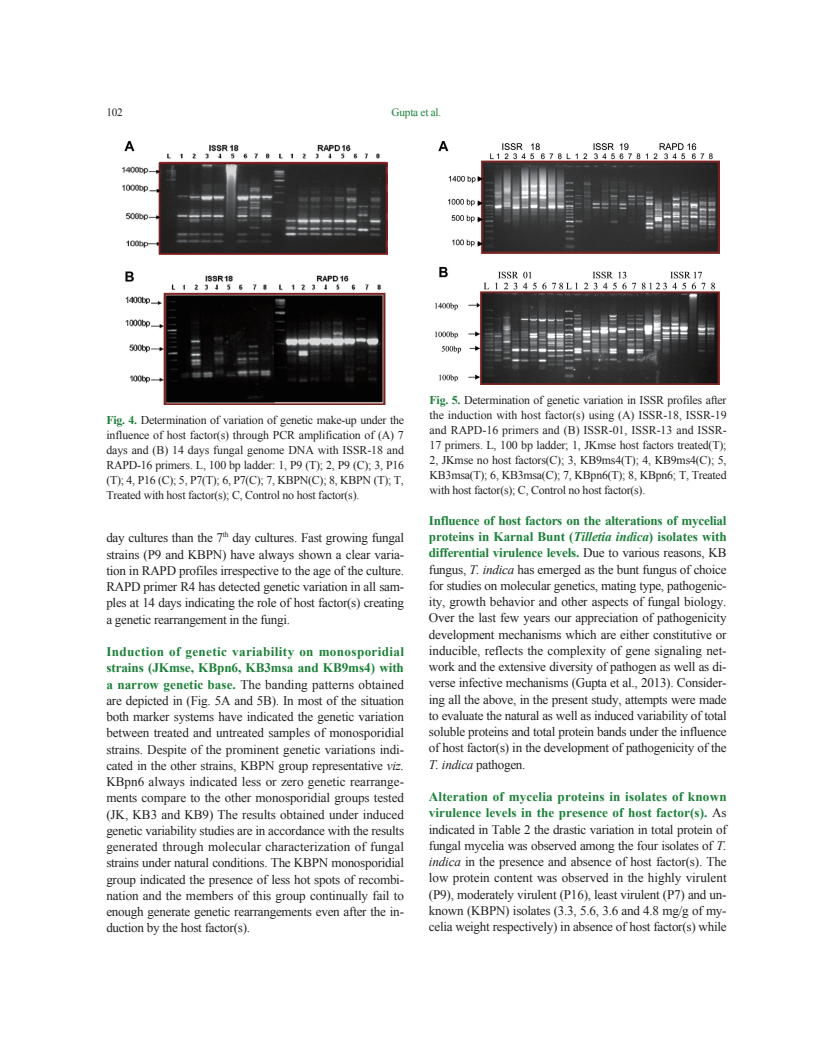
<style>
.page{position:relative;width:833px;height:1063px;background:#fff}
.page>*{position:absolute;margin:0;border:0;box-sizing:border-box;transform-origin:0 0}
.본문-1{font:13.12px/16.2px "Times New Roman";letter-spacing:-.02em;color:#231f20;text-align:justify}
.본문{font:13.12px/16.2px "Times New Roman";letter-spacing:-.02em;color:#231f20;text-align:justify}
.그림표설명{font:11.88px/15px "Times New Roman";letter-spacing:-.02em;color:#231f20;text-align:justify}
.t1{font:11.25px "Times New Roman";letter-spacing:-.02em;color:#1c8039}
.t2{font:11.25px "Times New Roman";color:#231f20}
.s1{font-weight:700;color:#1c8039}
.s2{font-style:italic}
.s3{font-weight:700;font-style:italic;color:#1c8039}
</style>
<div class="page">
<img style="left:122px;top:142px;width:266px;height:262px">
<img style="left:436px;top:142px;width:283px;height:242px">
<p class="t2" style="left:106px;top:104px;width:18px">102</p>
<p class="t1" style="left:391px;top:104px;width:51px">Gupta et al.</p>
<p class="그림표설명" style="left:106px;top:413px;width:299px"><span class="s1">Fig. 4.</span> Determination of variation of genetic make-up under the influence of host factor(s) through PCR amplification of (A) 7 days and (B) 14 days fungal genome DNA with ISSR-18 and RAPD-16 primers. L, 100 bp ladder: 1, P9 (T); 2, P9 (C); 3, P16 (T); 4, P16 (C); 5, P7(T); 6, P7(C); 7, KBPN(C); 8, KBPN (T); T, Treated with host factor(s); C, Control no host factor(s).</p>
<p class="본문" style="left:106px;top:530px;width:299px">day cultures than the 7<sup>th</sup> day cultures. Fast growing fungal strains (P9 and KBPN) have always shown a clear varia&shy;tion in RAPD profiles irrespective to the age of the culture.<br>RAPD primer R4 has detected genetic variation in all sam&shy;ples at 14 days indicating the role of host factor(s) creating a genetic rearrangement in the fungi.</p>
<p class="본문-1" style="left:106px;top:643px;width:299px"><span class="s1">Induction of genetic variability on monosporidial strains (JKmse, KBpn6, KB3msa and KB9ms4) with a narrow genetic base.</span> The banding patterns obtained are depicted in (Fig. 5A and 5B). In most of the situation both marker systems have indicated the genetic variation between treated and untreated samples of monosporidial strains. Despite of the prominent genetic variations indi&shy;cated in the other strains, KBPN group representative <span class="s2">viz.<br></span>KBpn6 always indicated less or zero genetic rearrange&shy;ments compare to the other monosporidial groups tested (JK, KB3 and KB9) The results obtained under induced genetic variability studies are in accordance with the results generated through molecular characterization of fungal strains under natural conditions. The KBPN monosporidial group indicated the presence of less hot spots of recombi&shy;nation and the members of this group continually fail to enough generate genetic rearrangements even after the in&shy;duction by the host factor(s).</p>
<p class="그림표설명" style="left:429px;top:392px;width:299px"><span class="s1">Fig. 5.</span> Determination of genetic variation in ISSR profiles after the induction with host factor(s) using (A) ISSR-18, ISSR-19 and RAPD-16 primers and (B) ISSR-01, ISSR-13 and ISSR-17 primers. L, 100 bp ladder; 1, JKmse host factors treated(T); 2, JKmse no host factors(C); 3, KB9ms4(T); 4, KB9ms4(C); 5, KB3msa(T); 6, KB3msa(C); 7, KBpn6(T); 8, KBpn6; T, Treated with host factor(s); C, Control no host factor(s).</p>
<p class="본문-1" style="left:429px;top:512px;width:299px"><span class="s1">Influence of host factors on the alterations of mycelial proteins in Karnal Bunt (</span><span class="s3">Tilletia indica</span><span class="s1">) isolates with differential virulence levels.</span> Due to various reasons, KB fungus, <span class="s2">T. indica</span> has emerged as the bunt fungus of choice for studies on molecular genetics, mating type, pathogenic&shy;ity, growth behavior and other aspects of fungal biology.<br>Over the last few years our appreciation of pathogenicity development mechanisms which are either constitutive or inducible, reflects the complexity of gene signaling net&shy;work and the extensive diversity of pathogen as well as di&shy;verse infective mechanisms (Gupta et al., 2013). Consider&shy;ing all the above, in the present study, attempts were made to evaluate the natural as well as induced variability of total soluble proteins and total protein bands under the influence of host factor(s) in the development of pathogenicity of the <span class="s2">T. indica</span> pathogen.</p>
<p class="본문-1" style="left:429px;top:788px;width:299px"><span class="s1">Alteration of mycelia proteins in isolates of known virulence levels in the presence of host factor(s).</span> As indicated in Table 2 the drastic variation in total protein of fungal mycelia was observed among the four isolates of <span class="s2">T. indica</span> in the presence and absence of host factor(s). The low protein content was observed in the highly virulent (P9), moderately virulent (P16), least virulent (P7) and un&shy;known (KBPN) isolates (3.3, 5.6, 3.6 and 4.8 mg/g of my&shy;celia weight respectively) in absence of host factor(s) while</p>
</div>
